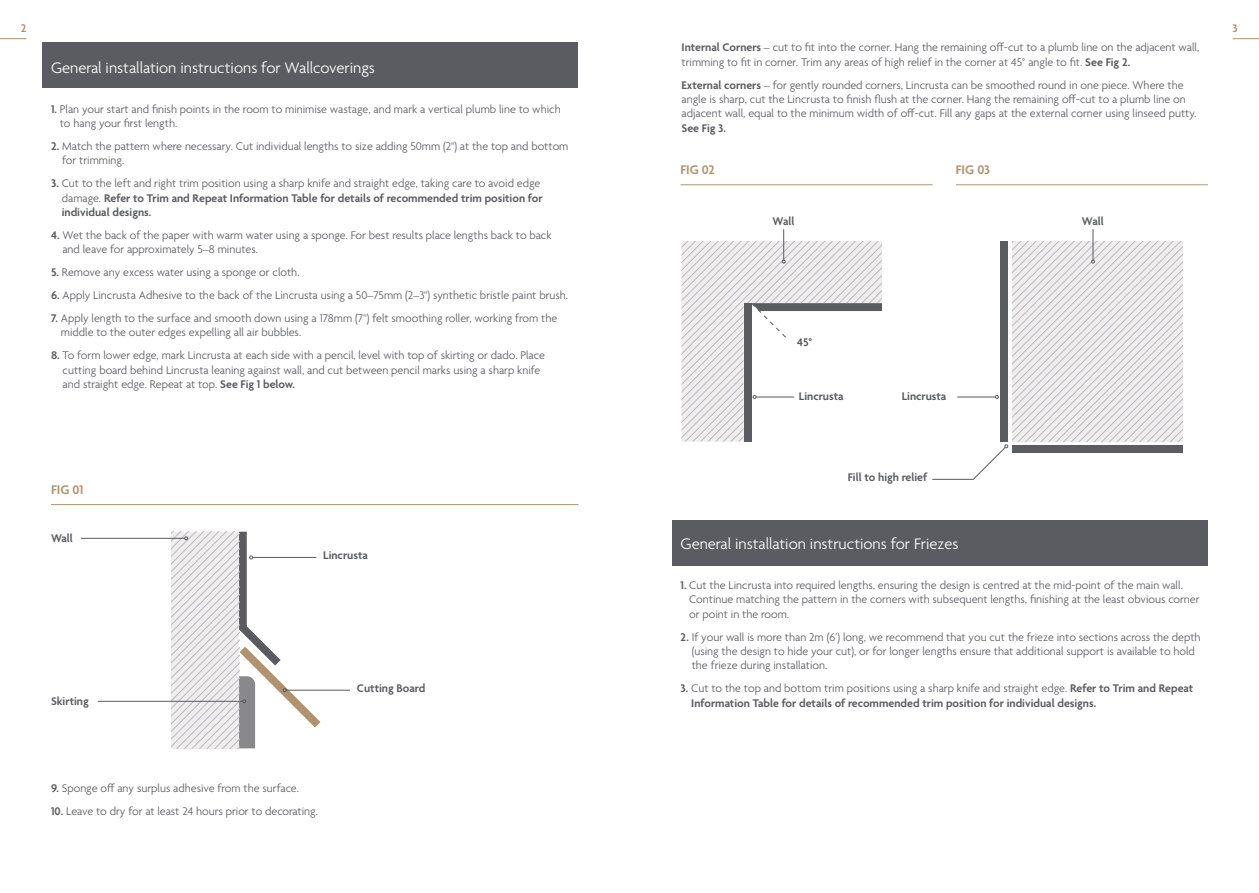
<style>
.page{position:relative;width:1259px;height:893px;background:#fff}
.page>*{position:absolute;margin:0;border:0;box-sizing:border-box;transform-origin:0 0}
.t1{font:300 16.5px "Agenda";color:#fff}
.t2{font:600 13.5px "Agenda";color:#b2926e}
.t3{font:300 12px/14.4px "Agenda";color:#5b5c61}
.t4{font:600 12px/14.4px "Agenda";color:#5b5c61}
.t5{font:600 12px "Agenda";color:#b2926e}
.s1{font-weight:600}
.s2{font-weight:300}
</style>
<div class="page">
<div style="left:43px;top:43px;width:535px;height:45px;background:#5b5c61"></div>
<div style="left:672px;top:520px;width:535px;height:45px;background:#5b5c61"></div>
<hr style="left:51px;top:504px;width:527px;height:1px;background:#b2926e">
<hr style="left:680px;top:185px;width:252px;height:1px;background:#b2926e">
<hr style="left:956px;top:185px;width:252px;height:1px;background:#b2926e">
<hr style="left:81px;top:538px;width:104px;height:1px;background:#5b5c61">
<hr style="left:783px;top:229px;width:1px;height:31px;background:#5b5c61">
<hr style="left:98px;top:701px;width:145px;height:1px;background:#5b5c61">
<hr style="left:286px;top:690px;width:64px;height:1px;background:#5b5c61">
<svg style="left:172px;top:531px;width:157px;height:217px"></svg>
<svg style="left:681px;top:241px;width:201px;height:200px"></svg>
<hr style="left:1092px;top:229px;width:1px;height:31px;background:#5b5c61">
<svg style="left:932px;top:241px;width:251px;height:239px"></svg>
<svg style="left:1232px;top:38px;width:27px;height:1px"></svg>
<svg style="left:0;top:38px;width:26px;height:1px"></svg>
<p class="t5" style="left:21px;top:22px;width:7px">2</p>
<p class="t5" style="left:1232px;top:22px;width:7px">3</p>
<p class="t1" style="left:51px;top:58px;width:325px">General installation instructions for Wallcoverings</p>
<p class="t3" style="left:60px;top:102px;width:502px;text-indent:-9px"><span class="s1">1.</span> Plan your start and finish points in the room to minimise wastage, and mark a vertical plumb line to which to hang your first length.</p>
<p class="t3" style="left:62px;top:140px;width:508px;text-indent:-11px"><span class="s1">2.</span> Match the pattern where necessary. Cut individual lengths to size adding 50mm (2") at the top and bottom for trimming.</p>
<p class="t4" style="left:62px;top:177px;width:482px;text-indent:-11px">3. <span class="s2">Cut to the left and right trim position using a sharp knife and straight edge, taking care to avoid edge damage.</span> Refer to Trim and Repeat Information Table for details of recommended trim position for individual designs.</p>
<p class="t3" style="left:62px;top:229px;width:491px;text-indent:-11px"><span class="s1">4.</span> Wet the back of the paper with warm water using a sponge. For best results place lengths back to back and leave for approximately 5–8 minutes.</p>
<p class="t3" style="left:51px;top:266px;width:250px"><span class="s1">5.</span> Remove any excess water using a sponge or cloth.</p>
<p class="t3" style="left:51px;top:289px;width:518px"><span class="s1">6.</span> Apply Lincrusta Adhesive to the back of the Lincrusta using a 50–75mm (2–3") synthetic bristle paint brush.</p>
<p class="t3" style="left:61px;top:312px;width:498px;text-indent:-10px"><span class="s1">7.</span> Apply length to the surface and smooth down using a 178mm (7") felt smoothing roller, working from the middle to the outer edges expelling all air bubbles.</p>
<p class="t3" style="left:63px;top:349px;width:484px;text-indent:-12px"><span class="s1">8.</span> To form lower edge, mark Lincrusta at each side with a pencil, level with top of skirting or dado. Place cutting board behind Lincrusta leaning against wall, and cut between pencil marks using a sharp knife and straight edge. Repeat at top. <span class="s1">See Fig 1 below.</span></p>
<p class="t2" style="left:51px;top:482px;width:34px">FIG 01</p>
<p class="t4" style="left:51px;top:532px;width:23px">Wall</p>
<p class="t4" style="left:51px;top:695px;width:39px">Skirting</p>
<p class="t4" style="left:323px;top:549px;width:46px">Lincrusta</p>
<p class="t4" style="left:357px;top:682px;width:70px">Cutting Board</p>
<p class="t3" style="left:51px;top:782px;width:249px"><span class="s1">9.</span> Sponge off any surplus adhesive from the surface.</p>
<p class="t3" style="left:51px;top:805px;width:269px"><span class="s1">10.</span> Leave to dry for at least 24 hours prior to decorating.</p>
<p class="t3" style="left:681px;top:41px;width:519px"><span class="s1">Internal Corners</span> – cut to fit into the corner. Hang the remaining off-cut to a plumb line on the adjacent wall, trimming to fit in corner. Trim any areas of high relief in the corner at 45° angle to fit. <span class="s1">See Fig 2.</span></p>
<p class="t3" style="left:681px;top:78px;width:517px"><span class="s1">External corners</span> – for gently rounded corners, Lincrusta can be smoothed round in one piece. Where the angle is sharp, cut the Lincrusta to finish flush at the corner. Hang the remaining off-cut to a plumb line on adjacent wall, equal to the minimum width of off-cut. Fill any gaps at the external corner using linseed putty.<br><span class="s1">See Fig 3.</span></p>
<p class="t2" style="left:680px;top:163px;width:36px">FIG 02</p>
<p class="t2" style="left:956px;top:163px;width:36px">FIG 03</p>
<p class="t4" style="left:772px;top:214px;width:23px">Wall</p>
<p class="t4" style="left:797px;top:336px;width:16px">45°</p>
<p class="t4" style="left:799px;top:390px;width:46px">Lincrusta</p>
<p class="t4" style="left:902px;top:390px;width:46px">Lincrusta</p>
<p class="t4" style="left:848px;top:471px;width:81px">Fill to high relief</p>
<p class="t4" style="left:1082px;top:214px;width:23px">Wall</p>
<p class="t1" style="left:680px;top:535px;width:280px">General installation instructions for Friezes</p>
<p class="t3" style="left:689px;top:579px;width:512px;text-indent:-9px"><span class="s1">1.</span> Cut the Lincrusta into required lengths, ensuring the design is centred at the mid-point of the main wall.<br>Continue matching the pattern in the corners with subsequent lengths, finishing at the least obvious corner or point in the room.</p>
<p class="t3" style="left:692px;top:630px;width:510px;text-indent:-11px"><span class="s1">2.</span> If your wall is more than 2m (6’) long, we recommend that you cut the frieze into sections across the depth (using the design to hide your cut), or for longer lengths ensure that additional support is available to hold the frieze during installation.</p>
<p class="t4" style="left:691px;top:682px;width:503px;text-indent:-11px">3. <span class="s2">Cut to the top and bottom trim positions using a sharp knife and straight edge.</span> Refer to Trim and Repeat<br>Information Table for details of recommended trim position for individual designs.</p>
</div>
